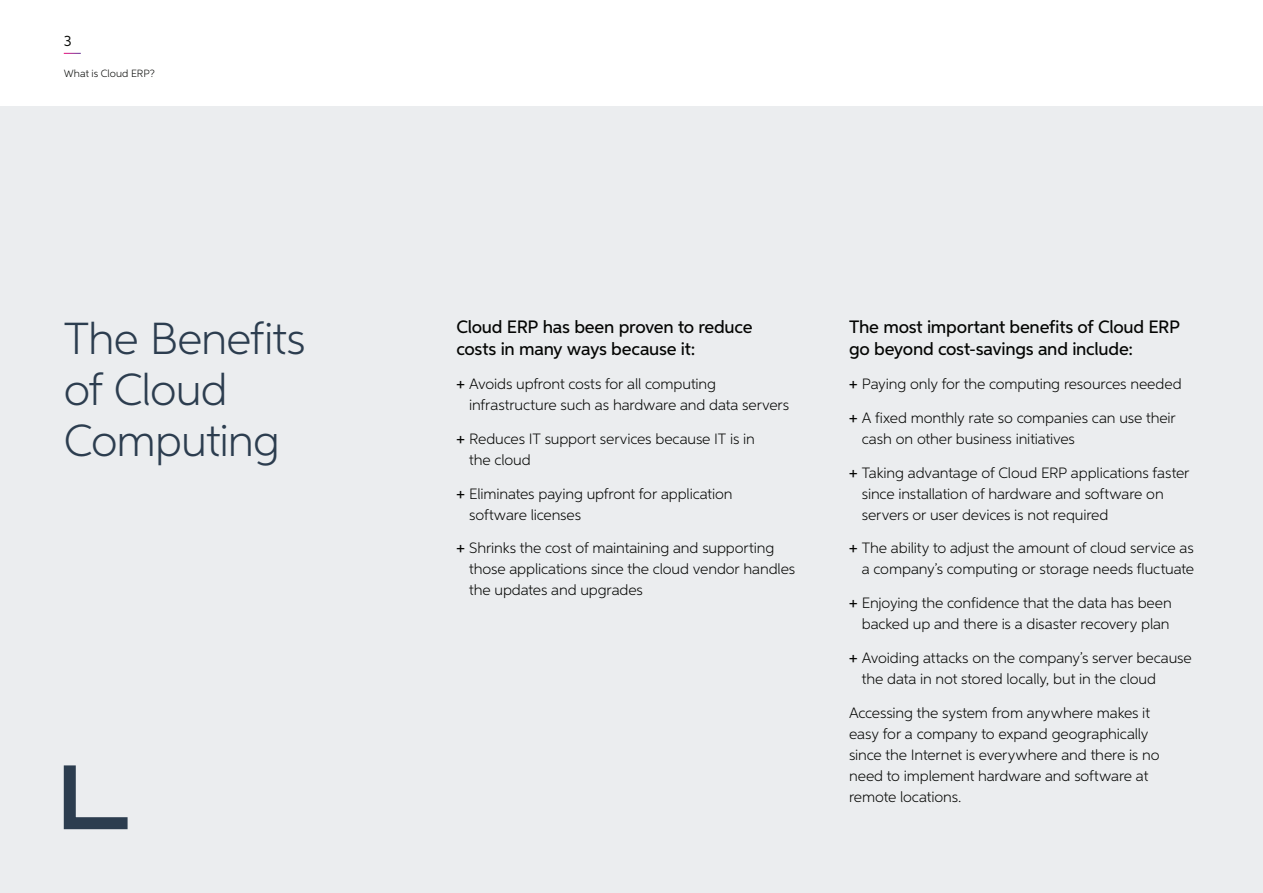
<style>
.page{position:relative;width:1263px;height:893px;background:#fff}
.page>*{position:absolute;margin:0;border:0;box-sizing:border-box;transform-origin:0 0}
.t1{font:300 45px/51px "Neutro MYOB";letter-spacing:-.02em;color:#2c3d4f}
.t2{font:500 18px/22.5px "Neutro MYOB";letter-spacing:-.015em;color:#040503}
.t3{font:300 15px/21px "Neutro MYOB";letter-spacing:-.01em;color:#040503}
.t4{font:15px "Neutro MYOB";color:#040503}
.t5{font:300 10.5px "Neutro MYOB";letter-spacing:.005em;color:#040503}
.s1{font-weight:500}
</style>
<div class="page">
<div style="left:0;top:106px;width:1263px;height:787px;background:#ebedef"></div>
<svg style="left:64px;top:53px;width:17px;height:1px"></svg>
<hr style="left:1199px;top:0;width:64px;height:1px;background:#bcbdc0">
<hr style="left:806px;top:0;width:43px;height:1px;background:#bcbdc0">
<hr style="left:414px;top:0;width:42px;height:1px;background:#bcbdc0">
<hr style="left:0;top:0;width:64px;height:1px;background:#bcbdc0">
<hr style="left:0;top:489px;width:1px;height:64px;background:#bcbdc0">
<hr style="left:0;top:829px;width:1px;height:64px;background:#bcbdc0">
<hr style="left:0;top:106px;width:1px;height:64px;background:#bcbdc0">
<hr style="left:0;top:170px;width:1px;height:149px;background:#bcbdc0">
<hr style="left:0;top:319px;width:1px;height:170px;background:#bcbdc0">
<hr style="left:0;top:72px;width:1px;height:35px;background:#bcbdc0">
<hr style="left:0;top:27px;width:1px;height:50px;background:#bcbdc0">
<hr style="left:0;top:0;width:1px;height:34px;background:#bcbdc0">
<svg style="left:63px;top:765px;width:65px;height:65px"></svg>
<p class="t4" style="left:64px;top:31px;width:9px">3</p>
<p class="t5" style="left:64px;top:67px;width:93px">What is Cloud ERP?</p>
<h1 class="t1" style="left:64px;top:312px;width:243px">The Benefits of Cloud<br>Computing</h1>
<p class="t2" style="left:456px;top:315px;width:298px">Cloud ERP has been proven to reduce costs in many ways because it:</p>
<p class="t3" style="left:469px;top:373px;width:321px;text-indent:-13px"><span class="s1">+</span> Avoids upfront costs for all computing infrastructure such as hardware and data servers</p>
<p class="t3" style="left:469px;top:428px;width:287px;text-indent:-13px"><span class="s1">+</span> Reduces IT support services because IT is in the cloud</p>
<p class="t3" style="left:469px;top:483px;width:265px;text-indent:-13px"><span class="s1">+</span> Eliminates paying upfront for application software licenses</p>
<p class="t3" style="left:469px;top:537px;width:327px;text-indent:-13px"><span class="s1">+</span> Shrinks the cost of maintaining and supporting those applications since the cloud vendor handles the updates and upgrades</p>
<p class="t2" style="left:849px;top:315px;width:332px">The most important benefits of Cloud ERP go beyond cost-savings and include:</p>
<p class="t3" style="left:849px;top:373px;width:334px"><span class="s1">+</span> Paying only for the computing resources needed</p>
<p class="t3" style="left:862px;top:407px;width:315px;text-indent:-13px"><span class="s1">+</span> A fixed monthly rate so companies can use their cash on other business initiatives</p>
<p class="t3" style="left:862px;top:462px;width:329px;text-indent:-13px"><span class="s1">+</span> Taking advantage of Cloud ERP applications faster since installation of hardware and software on servers or user devices is not required</p>
<p class="t3" style="left:849px;top:537px;width:347px;text-align:right"><span class="s1">+</span> The ability to adjust the amount of cloud service as a company’s computing or storage needs fluctuate</p>
<p class="t3" style="left:849px;top:592px;width:324px;text-align:right"><span class="s1">+</span> Enjoying the confidence that the data has been backed up and there is a disaster recovery plan</p>
<p class="t3" style="left:862px;top:647px;width:331px;text-indent:-13px"><span class="s1">+</span> Avoiding attacks on the company’s server because the data in not stored locally, but in the cloud</p>
<p class="t3" style="left:849px;top:702px;width:312px">Accessing the system from anywhere makes it easy for a company to expand geographically since the Internet is everywhere and there is no need to implement hardware and software at remote locations.</p>
</div>
